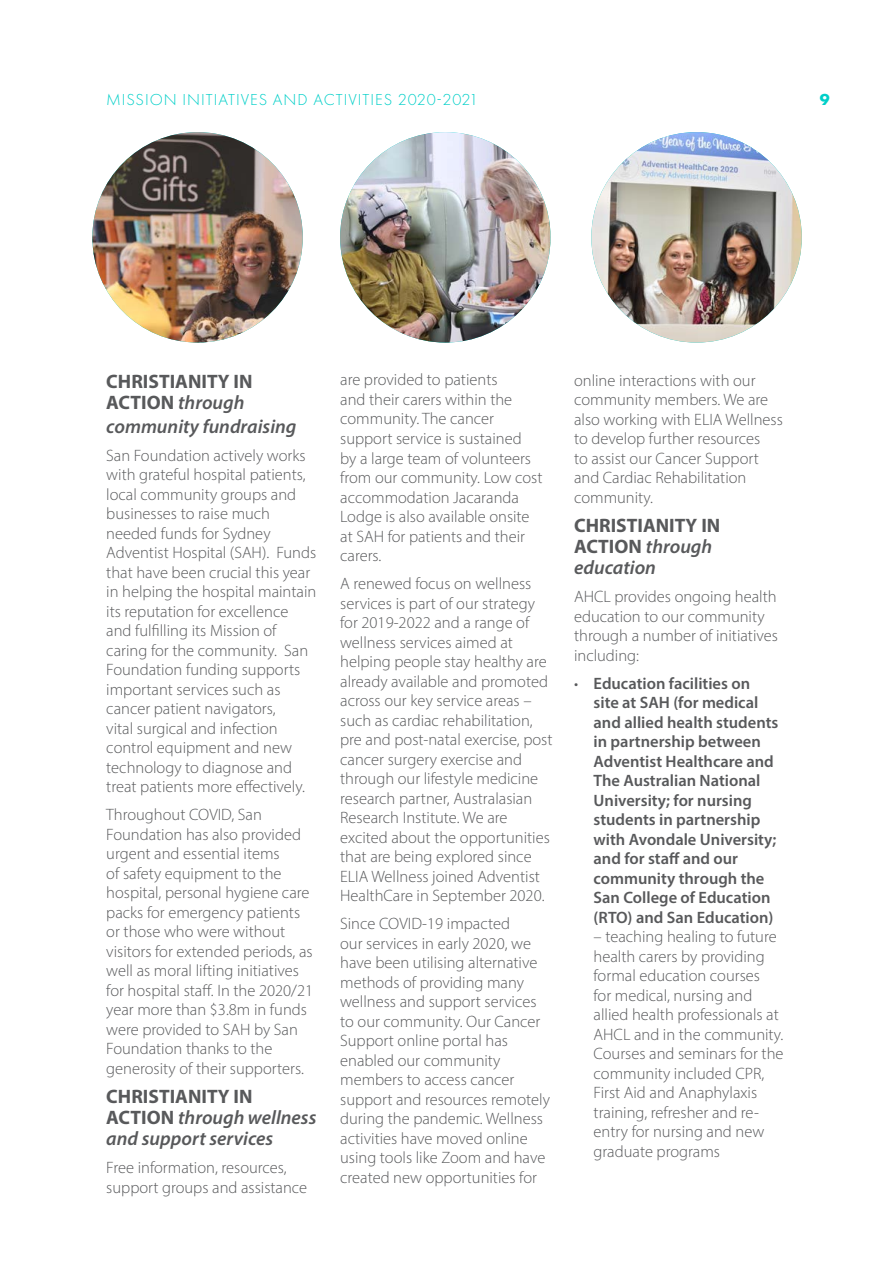
<style>
.page{position:relative;width:893px;height:1263px;background:#fff}
.page>*{position:absolute;margin:0;border:0;box-sizing:border-box;transform-origin:0 0}
.t1{font:italic 600 19.5px/21px "Myriad Pro";color:#58595b}
.t2{font:700 19.5px/21px "Myriad Pro";color:#58595b}
.t3{font:300 16.5px/19.5px "Myriad Pro";color:#58595b}
.t4{font:600 16.5px/19.5px "Myriad Pro";color:#58595b}
.t5{font:300 16.5px "Futura PT";letter-spacing:.06em;color:#00cfc8}
.t6{font:700 16.5px "Futura PT";color:#00cfc8}
.s1{font-weight:600;font-style:italic}
.s2{font-weight:700;font-style:normal}
.s3{font-weight:300}
</style>
<div class="page">
<img style="left:92px;top:132px;width:211px;height:211px;border-radius:105px">
<img style="left:340px;top:132px;width:211px;height:211px;border-radius:105px">
<img style="left:591px;top:132px;width:211px;height:211px;border-radius:105px">
<p class="t5" style="left:106px;top:90px;width:374px">MISSION INITIATIVES AND ACTIVITIES 2020-2021</p>
<p class="t6" style="left:820px;top:89px;width:11px">9</p>
<p class="t2" style="left:106px;top:370px;width:148px">CHRISTIANITY IN<br>ACTION <span class="s1">through</span></p>
<p class="t1" style="left:106px;top:415px;width:192px">community fundraising</p>
<p class="t3" style="left:106px;top:445px;width:212px">San Foundation actively works with grateful hospital patients, local community groups and businesses to raise much needed funds for Sydney<br>Adventist Hospital (SAH). Funds that have been crucial this year in helping the hospital maintain its reputation for excellence and fulfilling its Mission of caring for the community. San<br>Foundation funding supports important services such as cancer patient navigators,<br>vital surgical and infection control equipment and new technology to diagnose and treat patients more effectively.</p>
<p class="t3" style="left:106px;top:805px;width:208px">Throughout COVID, San<br>Foundation has also provided urgent and essential items<br>of safety equipment to the hospital, personal hygiene care packs for emergency patients or those who were without visitors for extended periods, as well as moral lifting initiatives for hospital staff. In the 2020/21 year more than $3.8m in funds were provided to SAH by San<br>Foundation thanks to the generosity of their supporters.</p>
<p class="t1" style="left:106px;top:1086px;width:212px"><span class="s2">CHRISTIANITY IN<br>ACTION</span> through wellness and support services</p>
<p class="t3" style="left:106px;top:1158px;width:202px">Free information, resources, support groups and assistance</p>
<p class="t3" style="left:340px;top:370px;width:204px">are provided to patients<br>and their carers within the community. The cancer support service is sustained<br>by a large team of volunteers from our community. Low cost accommodation Jacaranda<br>Lodge is also available onsite at SAH for patients and their carers.</p>
<p class="t3" style="left:340px;top:574px;width:214px">A renewed focus on wellness services is part of our strategy for 2019-2022 and a range of wellness services aimed at helping people stay healthy are already available and promoted across our key service areas – such as cardiac rehabilitation, pre and post-natal exercise, post cancer surgery exercise and through our lifestyle medicine research partner, Australasian<br>Research Institute. We are excited about the opportunities that are being explored since<br>ELIA Wellness joined Adventist<br>HealthCare in September 2020.</p>
<p class="t3" style="left:340px;top:914px;width:211px">Since COVID-19 impacted<br>our services in early 2020, we have been utilising alternative methods of providing many wellness and support services to our community. Our Cancer<br>Support online portal has enabled our community members to access cancer support and resources remotely during the pandemic. Wellness activities have moved online using tools like Zoom and have created new opportunities for</p>
<p class="t3" style="left:574px;top:370px;width:210px">online interactions with our community members. We are also working with ELIA Wellness to develop further resources<br>to assist our Cancer Support and Cardiac Rehabilitation community.</p>
<p class="t2" style="left:574px;top:514px;width:148px">CHRISTIANITY IN<br>ACTION <span class="s1">through education</span></p>
<p class="t3" style="left:574px;top:587px;width:205px">AHCL provides ongoing health education to our community through a number of initiatives including:</p>
<p class="t4" style="left:594px;top:673px;width:186px;text-indent:-20px"><span class="s3">•</span> Education facilities on site at SAH (for medical and allied health students in partnership between<br>Adventist Healthcare and<br>The Australian National<br>University; for nursing students in partnership with Avondale University; and for staff and our community through the<br>San College of Education (RTO) and San Education)</p>
<p class="t3" style="left:594px;top:927px;width:191px">– teaching healing to future health carers by providing formal education courses<br>for medical, nursing and allied health professionals at<br>AHCL and in the community.<br>Courses and seminars for the community included CPR,<br>First Aid and Anaphylaxis training, refresher and re&shy;entry for nursing and new graduate programs</p>
</div>
